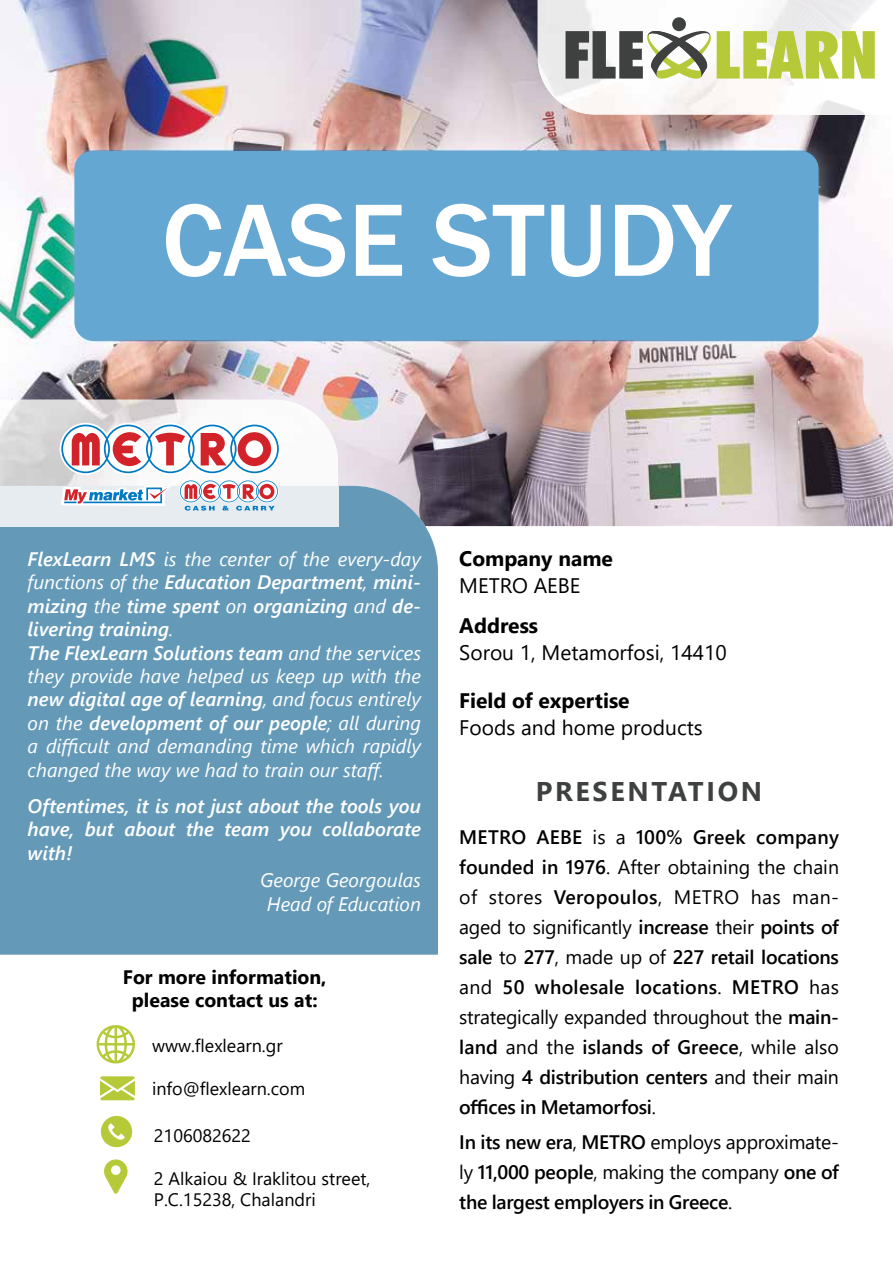
<style>
.page{position:relative;width:893px;height:1263px;background:#fff}
.page>*{position:absolute;margin:0;border:0;box-sizing:border-box;transform-origin:0 0}
.t1{font:500 106.5px "Franklin Gothic";color:#fff}
.t2{font:700 27px "Segoe UI";letter-spacing:.1em;color:#3f4141}
.t3{font:21px "Segoe UI";color:#000}
.t4{font:700 21px "Segoe UI";color:#000}
.t5{font:600 19.5px/30px "Segoe UI";letter-spacing:-.015em;color:#000;text-align:justify}
.t6{font:italic 19.5px/23.4px "Segoe UI";color:#fff}
.t7{font:italic 600 19.5px/23.4px "Segoe UI";color:#fff;text-align:justify}
.t8{font:700 19.5px/23.4px "Segoe UI";color:#000;text-align:center}
.t9{font:18px/21.6px "Segoe UI";color:#000}
.s1{font-weight:600}
.s2{font-weight:400}
</style>
<div class="page">
<img style="left:0;top:0;width:893px;height:526px">
<div style="left:0;top:486px;width:438px;height:469px;background:#649ab8"></div>
<img style="left:0;top:400px;width:338px;height:86px">
<div style="left:0;top:486px;width:338px;height:40px;background:#e7ecf1"></div>
<img style="left:538px;top:0;width:355px;height:114px">
<svg style="left:101px;top:1116px;width:31px;height:31px"></svg>
<svg style="left:104px;top:1159px;width:24px;height:35px"></svg>
<svg style="left:100px;top:1076px;width:35px;height:24px"></svg>
<svg style="left:97px;top:1025px;width:38px;height:38px"></svg>
<div style="left:672px;top:17px;width:14px;height:14px;background:#3f4141;border-radius:50%"></div>
<svg style="left:566px;top:28px;width:309px;height:52px"></svg>
<svg style="left:186px;top:423px;width:52px;height:52px"></svg>
<svg style="left:228px;top:423px;width:53px;height:52px"></svg>
<svg style="left:144px;top:423px;width:52px;height:52px"></svg>
<svg style="left:102px;top:423px;width:52px;height:52px"></svg>
<svg style="left:60px;top:423px;width:52px;height:52px"></svg>
<svg style="left:61px;top:425px;width:218px;height:48px"></svg>
<svg style="left:61px;top:484px;width:111px;height:21px"></svg>
<div style="left:255px;top:480px;width:24px;height:23px;background:#f4f6f8;border-radius:50%"></div>
<div style="left:179px;top:480px;width:24px;height:23px;background:#f2f5f9;border-radius:50%"></div>
<svg style="left:180px;top:480px;width:98px;height:31px"></svg>
<div style="left:74px;top:151px;width:745px;height:189px;background:#64a7d3;border-radius:18px"></div>
<h1 class="t1" style="left:162px;top:174px;width:571px">CASE STUDY</h1>
<p class="t6" style="left:28px;top:544px;width:395px"><span class="s1">FlexLearn LMS</span> is the center of the every-day functions of the <span class="s1">Education Department</span>, <span class="s1">mini&shy;mizing</span> the <span class="s1">time spent</span> on <span class="s1">organizing</span> and <span class="s1">de&shy;livering training</span>.<br><span class="s1">The FlexLearn Solutions team</span> and the services they provide have helped us keep up with the <span class="s1">new digital age of learning</span>, and focus entirely on the <span class="s1">development of our people</span>; all during a difficult and demanding time which rapidly changed the way we had to train our staff.</p>
<p class="t7" style="left:28px;top:791px;width:395px">Oftentimes, it is not just about the tools you have, but about the team you collaborate with!</p>
<p class="t6" style="left:260px;top:865px;width:162px;text-align:center">George Georgoulas<br>Head of Education</p>
<p class="t8" style="left:123px;top:964px;width:205px">For more information, please contact us at:</p>
<p class="t9" style="left:152px;top:1033px;width:132px">www.flexlearn.gr</p>
<p class="t9" style="left:152px;top:1076px;width:155px">info@flexlearn.com</p>
<p class="t9" style="left:154px;top:1123px;width:99px">2106082622</p>
<p class="t9" style="left:154px;top:1166px;width:218px">2 Alkaiou &amp; Iraklitou street,<br>P.C.15238, Chalandri</p>
<p class="t4" style="left:459px;top:539px;width:155px">Company name</p>
<p class="t3" style="left:459px;top:566px;width:123px">METRO AEBE</p>
<p class="t4" style="left:459px;top:605px;width:80px">Address</p>
<p class="t3" style="left:459px;top:632px;width:269px">Sorou 1, Metamorfosi, 14410</p>
<p class="t4" style="left:459px;top:681px;width:172px">Field of expertise</p>
<p class="t3" style="left:459px;top:708px;width:245px">Foods and home products</p>
<h2 class="t2" style="left:536px;top:766px;width:228px">PRESENTATION</h2>
<p class="t5" style="left:459px;top:821px;width:381px">METRO AEBE <span class="s2">is a</span> 100% Greek company founded in 1976<span class="s2">. After obtaining the chain of stores</span> Veropoulos<span class="s2">, METRO has man&shy;aged to significantly</span> increase <span class="s2">their</span> points of sale <span class="s2">to</span> 277<span class="s2">, made up of</span> 227 retail locations <span class="s2">and</span> 50 wholesale locations<span class="s2">.</span> METRO <span class="s2">has strategically expanded throughout the</span> main&shy;land <span class="s2">and the</span> islands of Greece<span class="s2">, while also having</span> 4 distribution centers <span class="s2">and their main </span>offices in Metamorfosi<span class="s2">.</span></p>
<p class="t5" style="left:459px;top:1125px;width:381px">In its new era<span class="s2">,</span> METRO <span class="s2">employs approximate&shy;ly</span> 11,000 people<span class="s2">, making the company</span> one of the largest employers in Greece<span class="s2">.</span></p>
</div>
